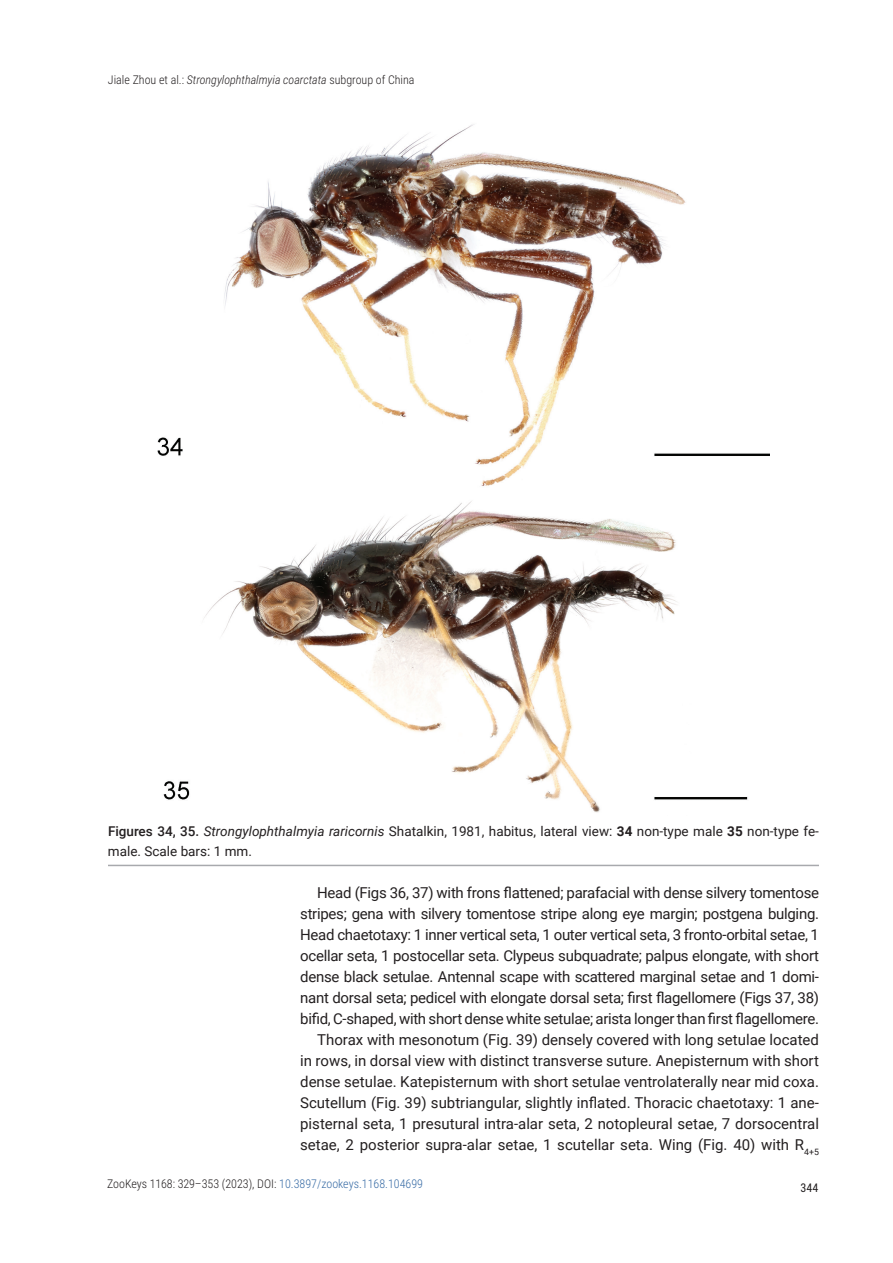
<style>
.page{position:relative;width:893px;height:1263px;background:#fff}
.page>*{position:absolute;margin:0;border:0;box-sizing:border-box;transform-origin:0 0}
.t1{font:15px/21px "Roboto";letter-spacing:-.02em;color:#231f20;text-align:right}
.t2{font:13.5px/19.8px "Roboto";color:#231f20}
.t3{font:300 12px "Roboto Condensed";color:#231f20}
.t4{font:12px "Roboto Condensed";color:#231f20}
.s1{font-style:italic}
.s2{font-weight:500}
.s3{font-weight:700}
.s4{color:#376ba5}
</style>
<div class="page">
<img style="left:158px;top:124px;width:611px;height:689px">
<hr style="left:108px;top:865px;width:711px;height:1px;background:#a8a9ad">
<p class="t3" style="left:108px;top:71px;width:308px">Jiale Zhou et al.: <span class="s1">Strongylophthalmyia coarctata</span> subgroup of China</p>
<p class="t2" style="left:108px;top:821px;width:712px"><span class="s2">Figures 34, 35.</span> <span class="s1">Strongylophthalmyia raricornis</span> Shatalkin, 1981, habitus, lateral view: <span class="s3">34</span> non-type male <span class="s3">35</span> non-type fe&shy;male. Scale bars: 1 mm.</p>
<p class="t1" style="left:300px;top:881px;width:520px">Head (Figs 36, 37) with frons flattened; parafacial with dense silvery tomentose stripes; gena with silvery tomentose stripe along eye margin; postgena bulging.<br>Head chaetotaxy: 1 inner vertical seta, 1 outer vertical seta, 3 fronto-orbital setae, 1 ocellar seta, 1 postocellar seta. Clypeus subquadrate; palpus elongate, with short dense black setulae. Antennal scape with scattered marginal setae and 1 domi&shy;nant dorsal seta; pedicel with elongate dorsal seta; first flagellomere (Figs 37, 38) bifid, C-shaped, with short dense white setulae; arista longer than first flagellomere.<br>Thorax with mesonotum (Fig. 39) densely covered with long setulae located<br>in rows, in dorsal view with distinct transverse suture. Anepisternum with short dense setulae. Katepisternum with short setulae ventrolaterally near mid coxa.<br>Scutellum (Fig. 39) subtriangular, slightly inflated. Thoracic chaetotaxy: 1 ane&shy;pisternal seta, 1 presutural intra-alar seta, 2 notopleural setae, 7 dorsocentral setae, 2 posterior supra-alar setae, 1 scutellar seta. Wing (Fig. 40) with R<sub>4+5</sub></p>
<p class="t3" style="left:107px;top:1175px;width:318px">ZooKeys 1168: 329–353 (2023), DOI: <span class="s4">10.3897/zookeys.1168.104699</span></p>
<p class="t4" style="left:801px;top:1179px;width:19px">344</p>
</div>
